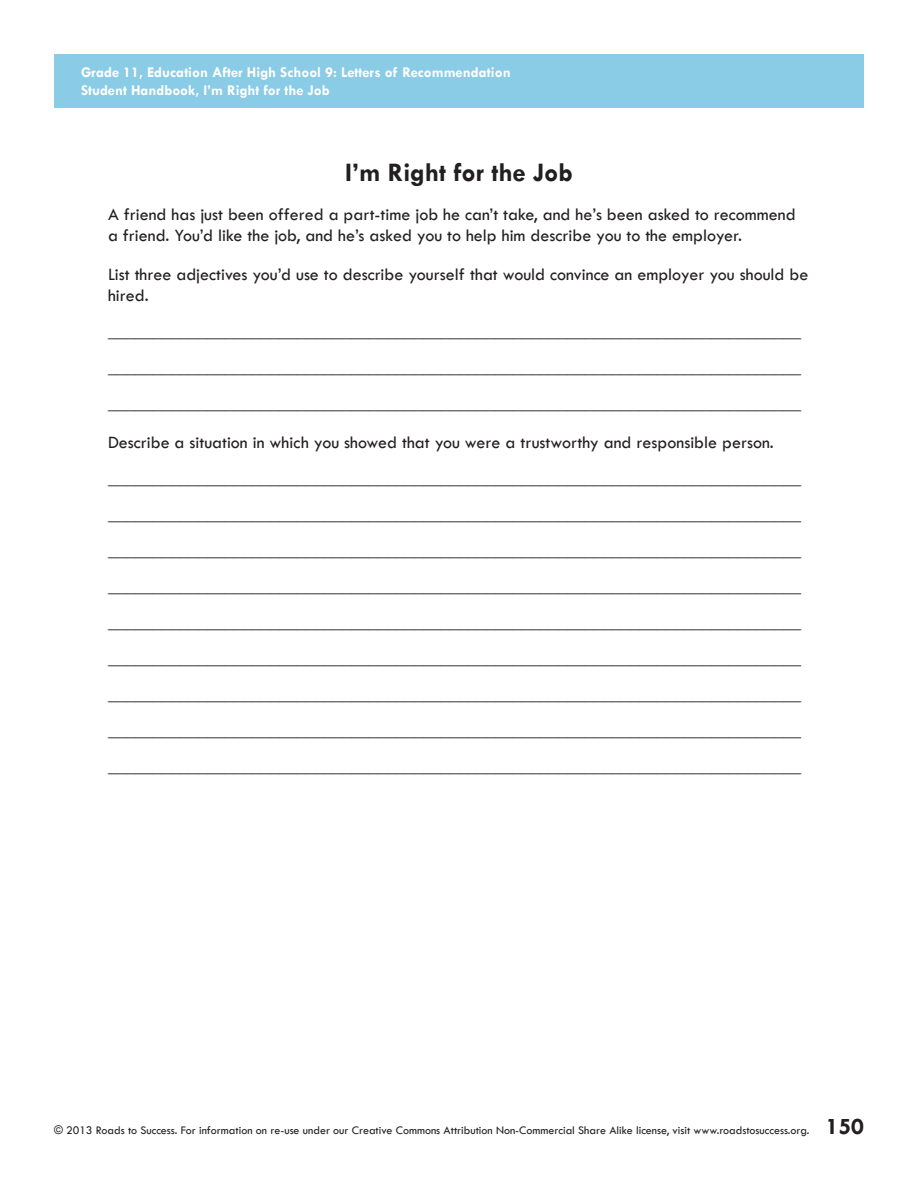
<style>
.page{position:relative;width:918px;height:1188px;background:#fff}
.page>*{position:absolute;margin:0;border:0;box-sizing:border-box;transform-origin:0 0}
.SHFR_Title{font:700 27px "Tw Cen";color:#231f20}
.Lesson_Front_Page_Te{font:700 24px "Tw Cen";color:#231f20}
.SHFR_WriteOnLine{font:500 18px "Tw Cen";color:#231f20}
.SHFR_Text{font:500 18px/21px "Tw Cen";color:#231f20}
.t1{font:700 15px "Tw Cen";color:#fff}
.t2{font:500 12px "Tw Cen";color:#231f20}
</style>
<div class="page">
<div style="left:54px;top:54px;width:810px;height:54px;background:#8acbe5"></div>
<p class="t1" style="left:81px;top:63px;width:431px">Grade 11, Education After High School 9: Letters of Recommendation</p>
<p class="t1" style="left:81px;top:81px;width:250px">Student Handbook, I’m Right for the Job</p>
<p class="t1" style="left:325px;top:63px;width:179px">2 Choo ing a C lleg M jor</p>
<p class="t1" style="left:203px;top:81px;width:187px">Sample College Requirements</p>
<p class="SHFR_Title" style="left:345px;top:156px;width:229px">I’m Right for the Job</p>
<p class="SHFR_Text" style="left:108px;top:203px;width:689px">A friend has just been offered a part-time job he can’t take, and he’s been asked to recommend a friend. You’d like the job, and he’s asked you to help him describe you to the employer.</p>
<p class="SHFR_Text" style="left:108px;top:263px;width:702px">List three adjectives you’d use to describe yourself that would convince an employer you should be hired.</p>
<p class="SHFR_WriteOnLine" style="left:108px;top:320px;width:694px">_____________________________________________________________________________</p>
<p class="SHFR_WriteOnLine" style="left:108px;top:356px;width:694px">_____________________________________________________________________________</p>
<p class="SHFR_WriteOnLine" style="left:108px;top:392px;width:694px">_____________________________________________________________________________</p>
<p class="SHFR_Text" style="left:108px;top:431px;width:667px">Describe a situation in which you showed that you were a trustworthy and responsible person.</p>
<p class="SHFR_WriteOnLine" style="left:108px;top:467px;width:694px">_____________________________________________________________________________</p>
<p class="SHFR_WriteOnLine" style="left:108px;top:503px;width:694px">_____________________________________________________________________________</p>
<p class="SHFR_WriteOnLine" style="left:108px;top:539px;width:694px">_____________________________________________________________________________</p>
<p class="SHFR_WriteOnLine" style="left:108px;top:575px;width:694px">_____________________________________________________________________________</p>
<p class="SHFR_WriteOnLine" style="left:108px;top:611px;width:694px">_____________________________________________________________________________</p>
<p class="SHFR_WriteOnLine" style="left:108px;top:647px;width:694px">_____________________________________________________________________________</p>
<p class="SHFR_WriteOnLine" style="left:108px;top:683px;width:694px">_____________________________________________________________________________</p>
<p class="SHFR_WriteOnLine" style="left:108px;top:719px;width:694px">_____________________________________________________________________________</p>
<p class="SHFR_WriteOnLine" style="left:108px;top:755px;width:694px">_____________________________________________________________________________</p>
<p class="t2" style="left:54px;top:1123px;width:757px">© 2013 Roads to Success. For information on re-use under our Creative Commons Attribution Non-Commercial Share Alike license, visit www.roadstosuccess.org.</p>
<p class="Lesson_Front_Page_Te" style="left:826px;top:1112px;width:40px">150</p>
</div>
